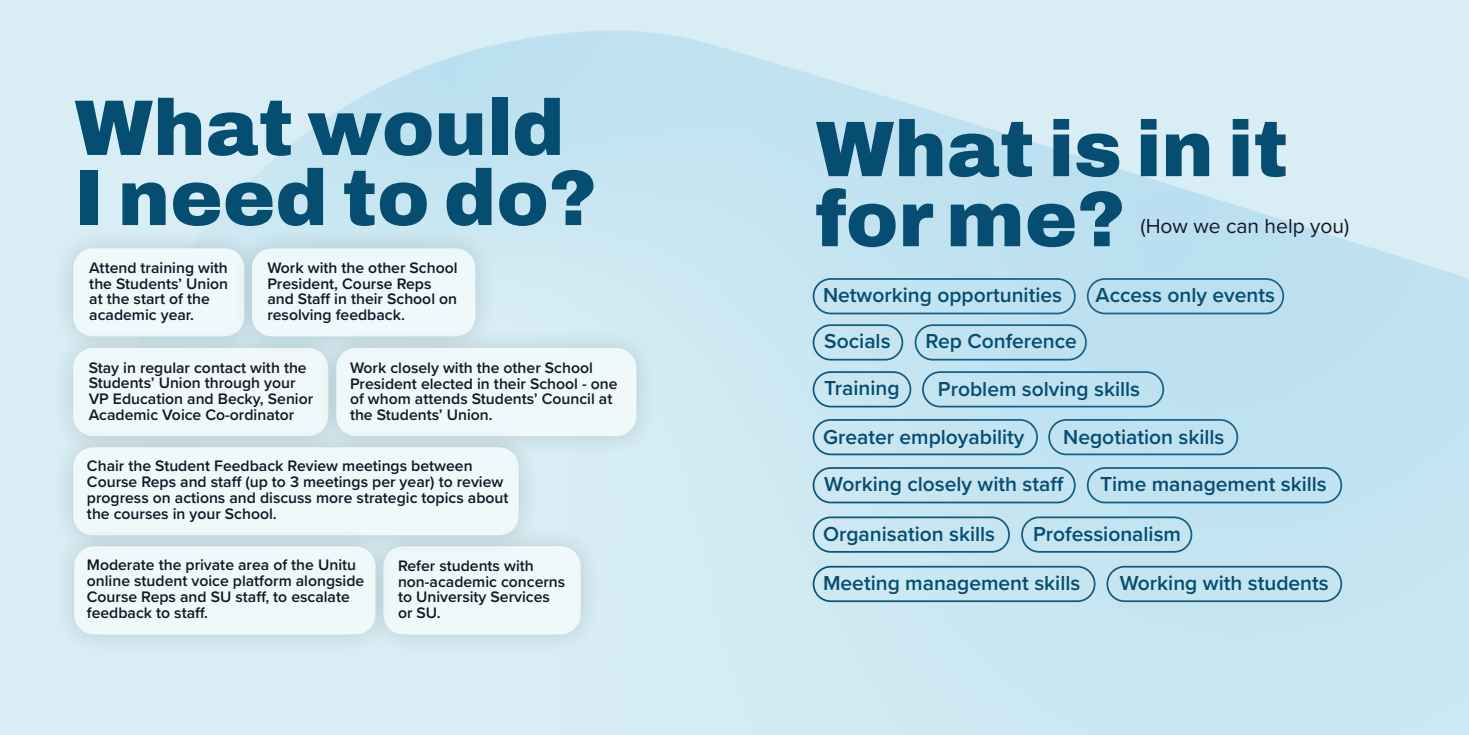
<style>
.page{position:relative;width:1469px;height:735px;background:#fff}
.page>*{position:absolute;margin:0;border:0;box-sizing:border-box;transform-origin:0 0}
.t1{font:600 78.75px/70px "Archivo";color:#064d72}
.t2{font:600 21px "Proxima Nova";color:#064d72}
.t3{font:21px "Proxima Nova";color:#131628}
.t4{font:600 15.75px/15.8px "Proxima Nova";color:#131628}
</style>
<div class="page">
<img style="left:0;top:0;width:1468px;height:734px">
<div style="left:51px;top:226px;width:215px;height:132px;background:#231f20;opacity:.21"></div>
<div style="left:73px;top:248px;width:171px;height:88px;background:#f0f9fa;border-radius:20px"></div>
<div style="left:51px;top:326px;width:299px;height:132px;background:#231f20;opacity:.21"></div>
<div style="left:73px;top:348px;width:255px;height:88px;background:#f0f9fa;border-radius:20px"></div>
<div style="left:361px;top:524px;width:241px;height:132px;background:#d5eaf0"></div>
<div style="left:383px;top:546px;width:197px;height:88px;background:#f0f9fa;border-radius:20px"></div>
<div style="left:230px;top:226px;width:267px;height:132px;background:#231f20;opacity:.21"></div>
<div style="left:252px;top:248px;width:223px;height:88px;background:#eff8fa;border-radius:20px"></div>
<div style="left:314px;top:326px;width:344px;height:132px;background:#231f20;opacity:.21"></div>
<div style="left:336px;top:348px;width:300px;height:88px;background:#f0f9fa;border-radius:20px"></div>
<div style="left:51px;top:425px;width:489px;height:132px;background:#231f20;opacity:.21"></div>
<div style="left:73px;top:447px;width:445px;height:88px;background:#f0f9fa;border-radius:20px"></div>
<div style="left:52px;top:524px;width:345px;height:132px;background:#231f20;opacity:.21"></div>
<div style="left:74px;top:546px;width:301px;height:88px;background:#f0f9fa;border-radius:20px"></div>
<p class="t1" style="left:74px;top:93px;width:524px">What would<br>I need to do?</p>
<p class="t4" style="left:89px;top:259px;width:140px">Attend training with the Students’ Union at the start of the academic year.</p>
<p class="t4" style="left:267px;top:259px;width:192px">Work with the other School<br>President, Course Reps and Staff in their School on resolving feedback.</p>
<p class="t4" style="left:350px;top:359px;width:269px">Work closely with the other School<br>President elected in their School - one of whom attends Students’ Council at the Students’ Union.</p>
<p class="t4" style="left:89px;top:359px;width:226px">Stay in regular contact with the<br>Students’ Union through your<br>VP Education and Becky, Senior<br>Academic Voice Co-ordinator</p>
<p class="t4" style="left:87px;top:457px;width:423px">Chair the Student Feedback Review meetings between Course Reps and staff (up to 3 meetings per year) to review progress on actions and discuss more strategic topics about the courses in your School.</p>
<p class="t4" style="left:87px;top:556px;width:279px">Moderate the private area of the Unitu online student voice platform alongside Course Reps and SU staff, to escalate feedback to staff.</p>
<p class="t4" style="left:398px;top:557px;width:169px">Refer students with non-academic concerns to University Services or SU.</p>
<p class="t1" style="left:815px;top:114px;width:474px">What is in it for me?</p>
<p class="t3" style="left:1140px;top:210px;width:210px">(How we can help you)</p>
<p class="t2" style="left:823px;top:279px;width:240px">Networking opportunities</p>
<p class="t2" style="left:1095px;top:279px;width:181px">Access only events</p>
<p class="t2" style="left:824px;top:325px;width:68px">Socials</p>
<p class="t2" style="left:925px;top:325px;width:153px">Rep Conference</p>
<p class="t2" style="left:824px;top:372px;width:77px">Training</p>
<p class="t2" style="left:823px;top:421px;width:203px">Greater employability</p>
<p class="t2" style="left:824px;top:468px;width:241px">Working closely with staff</p>
<p class="t2" style="left:823px;top:518px;width:174px">Organisation skills</p>
<p class="t2" style="left:823px;top:567px;width:259px">Meeting management skills</p>
<p class="t2" style="left:938px;top:373px;width:204px">Problem solving skills</p>
<p class="t2" style="left:1063px;top:421px;width:163px">Negotiation skills</p>
<p class="t2" style="left:1100px;top:468px;width:228px">Time management skills</p>
<p class="t2" style="left:1033px;top:518px;width:149px">Professionalism</p>
<p class="t2" style="left:1119px;top:567px;width:210px">Working with students</p>
</div>
